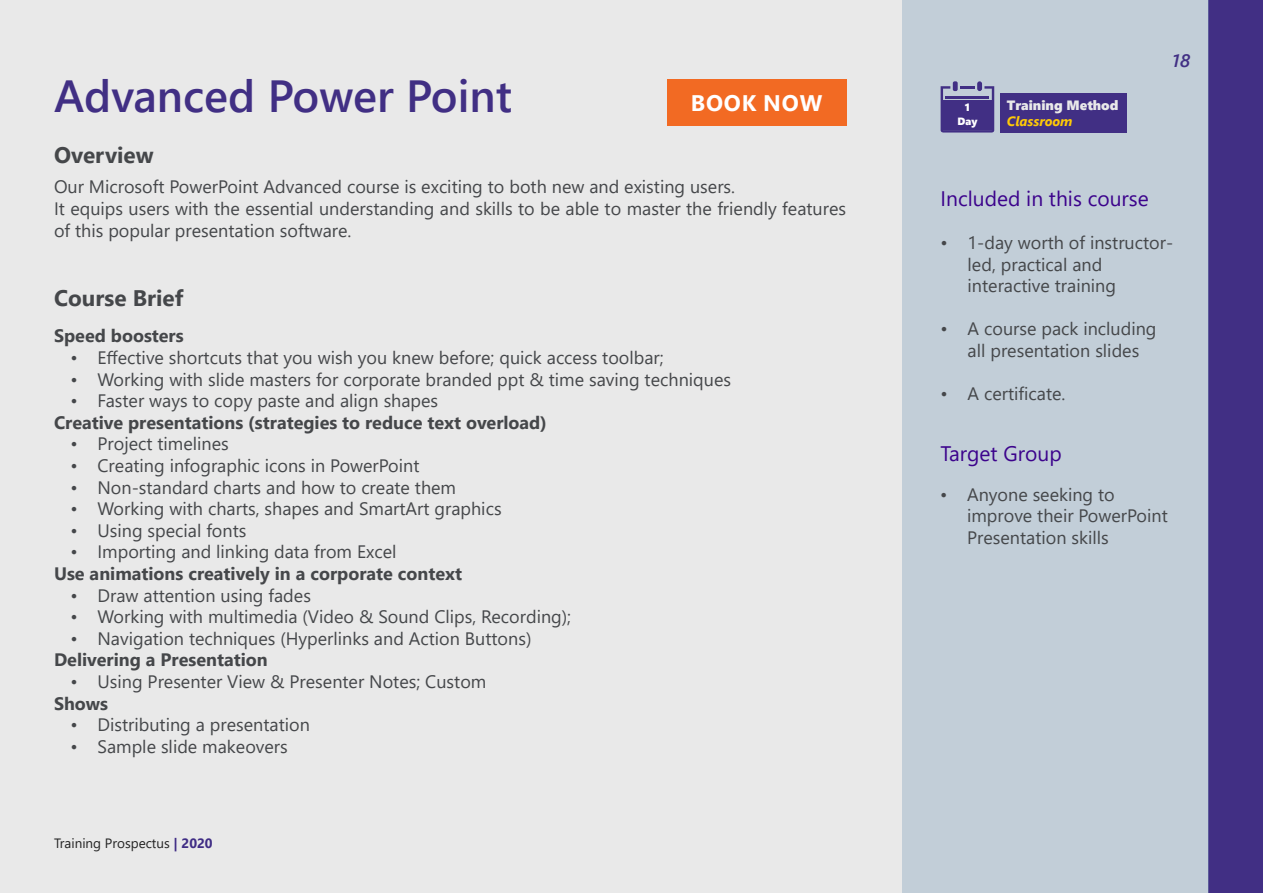
<style>
.page{position:relative;width:1263px;height:893px;background:#fff}
.page>*{position:absolute;margin:0;border:0;box-sizing:border-box;transform-origin:0 0}
.t1{font:600 45px "Segoe UI";color:#412f84}
.t2{font:700 22.5px "Segoe UI";color:#45474a}
.t3{font:700 22.5px "Segoe UI";letter-spacing:.035em;color:#fff}
.t4{font:21px "Segoe UI";color:#3c038c}
.t5{font:18px/21.6px "Segoe UI";color:#45474a}
.t6{font:700 18px "Segoe UI";color:#45474a}
.t7{font:italic 600 18px "Segoe UI";color:#412f84}
.t8{font:13.5px "Segoe UI";color:#232323}
.t9{font:13.5px "Segoe UI Black";color:#e9e9e9}
.t10{font:italic 700 13.5px "Segoe UI";color:#ffca06}
.t11{font:10.5px/13.5px "Segoe UI Black";color:#fff;text-align:center}
.s1{font-weight:700;color:#402d85}
</style>
<div class="page">
<div style="left:0;top:0;width:903px;height:893px;background:#e9e9e9"></div>
<div style="left:1209px;top:0;width:54px;height:893px;background:#412f84"></div>
<div style="left:903px;top:0;width:306px;height:893px;background:#c2ced8"></div>
<div style="left:977px;top:81px;width:5px;height:10px;background:#412f84;border-radius:2px"></div>
<div style="left:953px;top:81px;width:5px;height:10px;background:#412f84;border-radius:2px"></div>
<svg style="left:940px;top:86px;width:54px;height:47px"></svg>
<div style="left:1000px;top:93px;width:127px;height:40px;background:#412f84"></div>
<div style="left:943px;top:100px;width:49px;height:29px;background:#412f84"></div>
<div style="left:667px;top:80px;width:179px;height:46px;background:#f26a23"></div>
<h1 class="t1" style="left:54px;top:54px;width:459px">Advanced Power Point</h1>
<p class="t2" style="left:54px;top:134px;width:101px">Overview</p>
<p class="t3" style="left:691px;top:81px;width:133px">BOOK NOW</p>
<p class="t5" style="left:54px;top:175px;width:794px">Our Microsoft PowerPoint Advanced course is exciting to both new and existing users.<br>It equips users with the essential understanding and skills to be able to master the friendly features of this popular presentation software.</p>
<p class="t2" style="left:54px;top:277px;width:131px">Course Brief</p>
<p class="t6" style="left:54px;top:319px;width:131px">Speed boosters</p>
<p class="t5" style="left:71px;top:345px;width:595px">• Effective shortcuts that you wish you knew before; quick access toolbar;</p>
<p class="t5" style="left:71px;top:367px;width:662px">• Working with slide masters for corporate branded ppt &amp; time saving techniques</p>
<p class="t5" style="left:71px;top:388px;width:369px">• Faster ways to copy paste and align shapes</p>
<p class="t6" style="left:54px;top:405px;width:494px">Creative presentations (strategies to reduce text overload)</p>
<p class="t5" style="left:71px;top:432px;width:160px">• Project timelines</p>
<p class="t5" style="left:71px;top:453px;width:350px">• Creating infographic icons in PowerPoint</p>
<p class="t5" style="left:71px;top:475px;width:387px">• Non-standard charts and how to create them</p>
<p class="t5" style="left:71px;top:496px;width:433px">• Working with charts, shapes and SmartArt graphics</p>
<p class="t5" style="left:71px;top:518px;width:177px">• Using special fonts</p>
<p class="t5" style="left:71px;top:540px;width:327px">• Importing and linking data from Excel</p>
<p class="t6" style="left:54px;top:557px;width:409px">Use animations creatively in a corporate context</p>
<p class="t5" style="left:71px;top:583px;width:242px">• Draw attention using fades</p>
<p class="t5" style="left:71px;top:604px;width:502px">• Working with multimedia (Video &amp; Sound Clips, Recording);</p>
<p class="t5" style="left:71px;top:626px;width:462px">• Navigation techniques (Hyperlinks and Action Buttons)</p>
<p class="t6" style="left:54px;top:643px;width:215px">Delivering a Presentation</p>
<p class="t5" style="left:71px;top:669px;width:417px">• Using Presenter View &amp; Presenter Notes; Custom</p>
<p class="t6" style="left:54px;top:686px;width:56px">Shows</p>
<p class="t5" style="left:71px;top:712px;width:241px">• Distributing a presentation</p>
<p class="t5" style="left:71px;top:734px;width:219px">• Sample slide makeovers</p>
<p class="t8" style="left:54px;top:830px;width:160px">Training Prospectus <span class="s1">| 2020</span></p>
<p class="t11" style="left:957px;top:100px;width:21px">1<br>Day</p>
<p class="t9" style="left:1007px;top:95px;width:113px">Training Method</p>
<p class="t10" style="left:1007px;top:108px;width:67px">Classroom</p>
<p class="t7" style="left:1172px;top:44px;width:19px">18</p>
<p class="t4" style="left:940px;top:179px;width:210px">Included in this course</p>
<p class="t5" style="left:968px;top:230px;width:207px;text-indent:-27px">• 1-day worth of instructor&shy;led, practical and interactive training</p>
<p class="t5" style="left:940px;top:317px;width:217px;text-align:center">• A course pack including all presentation slides</p>
<p class="t5" style="left:940px;top:381px;width:126px">• A certificate.</p>
<p class="t4" style="left:940px;top:434px;width:123px">Target Group</p>
<p class="t5" style="left:967px;top:482px;width:202px;text-indent:-27px">• Anyone seeking to improve their PowerPoint<br>Presentation skills</p>
</div>
